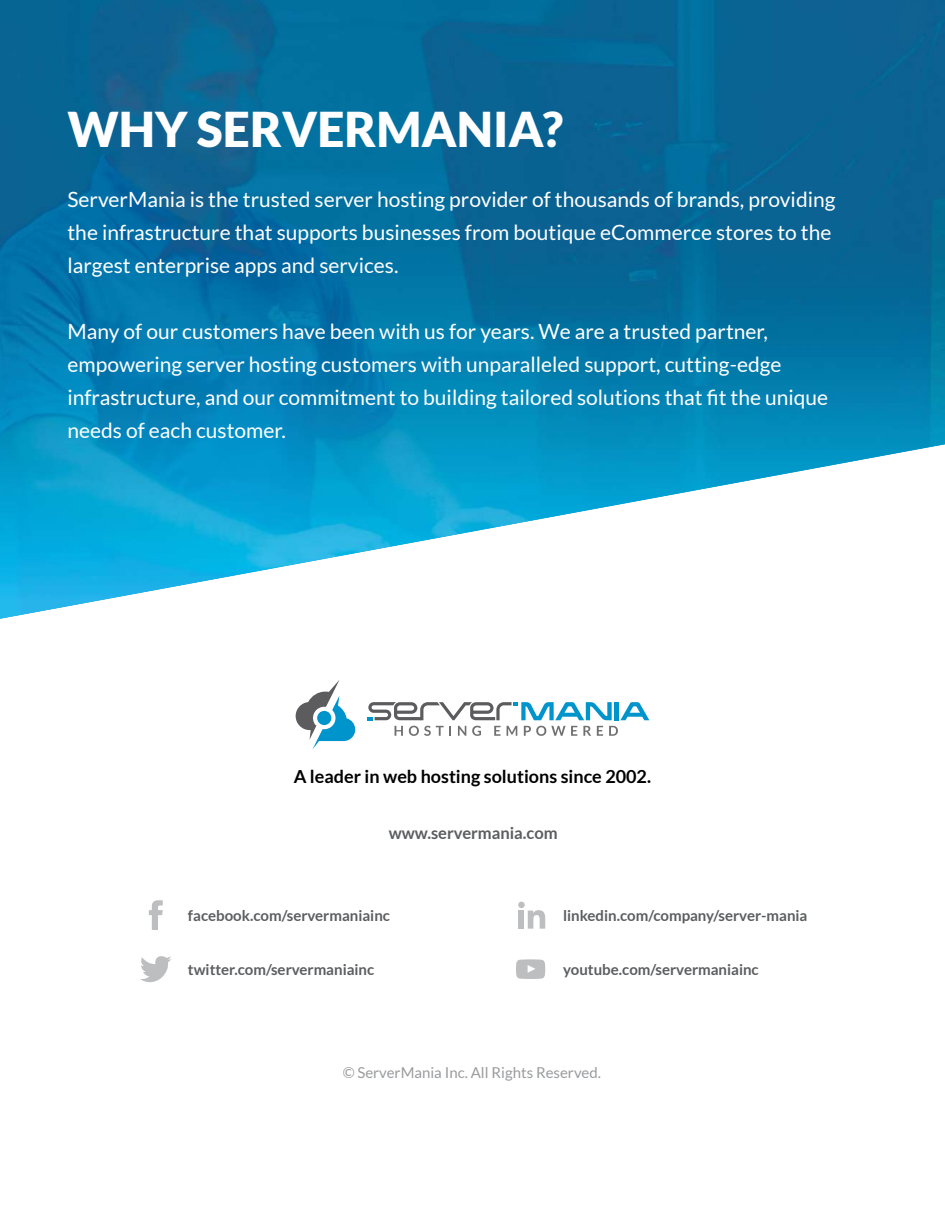
<style>
.page{position:relative;width:945px;height:1215px;background:#fff}
.page>*{position:absolute;margin:0;border:0;box-sizing:border-box;transform-origin:0 0}
.t1{font:900 48px "Lato";color:#fefefe}
.t2{font:21px/33px "Lato";color:#fff}
.t3{font:700 18px "Lato";color:#000}
.t4{font:700 16.5px "Lato";color:#5b5d5f}
.t5{font:700 15px "Lato";color:#5b5d5f}
.t6{font:15px "Lato";color:#808285}
</style>
<div class="page">
<img style="left:0;top:0;width:945px;height:619px">
<svg style="left:149px;top:900px;width:14px;height:30px"></svg>
<svg style="left:140px;top:956px;width:31px;height:27px"></svg>
<svg style="left:516px;top:959px;width:29px;height:20px"></svg>
<div style="left:519px;top:911px;width:5px;height:18px;background:#bcbec0"></div>
<svg style="left:528px;top:910px;width:17px;height:19px"></svg>
<div style="left:518px;top:902px;width:7px;height:6px;background:#bcbec0;border-radius:50%"></div>
<svg style="left:367px;top:702px;width:245px;height:18px"></svg>
<div style="left:614px;top:702px;width:5px;height:18px;background:#0094cc"></div>
<svg style="left:620px;top:702px;width:29px;height:18px"></svg>
<svg style="left:296px;top:680px;width:59px;height:69px"></svg>
<svg style="left:395px;top:726px;width:8px;height:10px"></svg>
<svg style="left:409px;top:726px;width:42px;height:10px"></svg>
<svg style="left:458px;top:726px;width:8px;height:10px"></svg>
<svg style="left:472px;top:726px;width:9px;height:10px"></svg>
<svg style="left:494px;top:726px;width:7px;height:10px"></svg>
<svg style="left:507px;top:726px;width:10px;height:10px"></svg>
<svg style="left:524px;top:726px;width:53px;height:10px"></svg>
<svg style="left:583px;top:726px;width:8px;height:10px"></svg>
<svg style="left:597px;top:726px;width:6px;height:10px"></svg>
<svg style="left:609px;top:726px;width:9px;height:10px"></svg>
<h1 class="t1" style="left:68px;top:102px;width:497px">WHY SERVERMANIA?</h1>
<p class="t2" style="left:68px;top:183px;width:770px">ServerMania is the trusted server hosting provider of thousands of brands, providing the infrastructure that supports businesses from boutique eCommerce stores to the largest enterprise apps and services.</p>
<p class="t2" style="left:68px;top:315px;width:762px">Many of our customers have been with us for years. We are a trusted partner, empowering server hosting customers with unparalleled support, cutting-edge infrastructure, and our commitment to building tailored solutions that fit the unique needs of each customer.</p>
<p class="t3" style="left:294px;top:766px;width:359px">A leader in web hosting solutions since 2002.</p>
<p class="t4" style="left:389px;top:824px;width:170px">www.servermania.com</p>
<p class="t5" style="left:188px;top:907px;width:204px">facebook.com/servermaniainc</p>
<p class="t5" style="left:563px;top:907px;width:246px">linkedin.com/company/server-mania</p>
<p class="t5" style="left:188px;top:961px;width:188px">twitter.com/servermaniainc</p>
<p class="t5" style="left:563px;top:961px;width:197px">youtube.com/servermaniainc</p>
<p class="t6" style="left:343px;top:1064px;width:260px">© ServerMania Inc. All Rights Reserved.</p>
</div>
